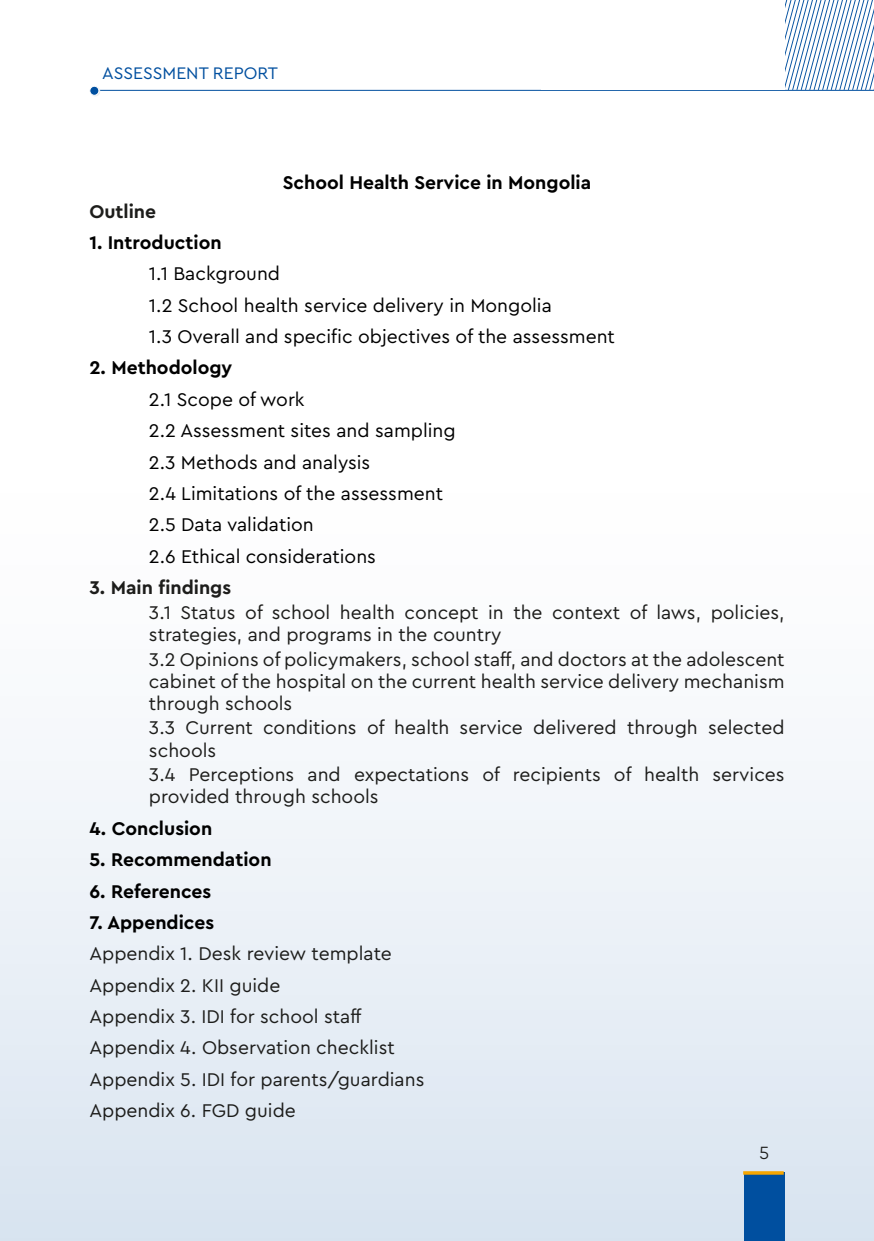
<style>
.page{position:relative;width:874px;height:1241px;background:#fff}
.page>*{position:absolute;margin:0;border:0;box-sizing:border-box;transform-origin:0 0}
.t1{font:19.25px/22.1px "Cera Pro";color:#1d1d1b}
.t2{font:19.25px "Cera Pro";color:#000}
.t3{font:700 19.25px "Cera Pro";color:#000}
.t4{font:700 19.25px "Cera Pro";color:#1d1d1b}
.t5{font:17.5px "Cera Pro";color:#004f9f}
.t6{font:17.5px "GIP";color:#1d1d1b}
</style>
<div class="page">
<div style="left:0;top:461px;width:873px;height:779px;background:linear-gradient(to bottom,#fff,#dae5f0)"></div>
<hr style="left:96px;top:90px;width:777px;height:1px;background:#004f9f">
<div style="left:91px;top:87px;width:9px;height:9px;background:#ededed;border-radius:50%"></div>
<div style="left:90px;top:86px;width:10px;height:10px;border:1px solid #ededed;border-radius:50%"></div>
<div style="left:90px;top:86px;width:9px;height:9px;background:#004f9f;border-radius:50%"></div>
<div style="left:89px;top:86px;width:10px;height:10px;border:1px solid #fff;border-radius:50%"></div>
<svg style="left:722px;top:0;width:151px;height:91px"></svg>
<div style="left:541px;top:0;width:243px;height:90px;background:#fff"></div>
<div style="left:743px;top:1172px;width:41px;height:68px;background:#004f9f"></div>
<svg style="left:742px;top:1170px;width:41px;height:4px"></svg>
<p class="t5" style="left:102px;top:62px;width:177px">ASSESSMENT REPORT</p>
<p class="t3" style="left:282px;top:170px;width:310px">School Health Service in Mongolia</p>
<p class="t4" style="left:89px;top:198px;width:68px">Outline</p>
<p class="t3" style="left:89px;top:230px;width:134px">1. Introduction</p>
<p class="t2" style="left:149px;top:261px;width:133px">1.1 Background</p>
<p class="t2" style="left:149px;top:292px;width:404px">1.2 School health service delivery in Mongolia</p>
<p class="t2" style="left:149px;top:324px;width:467px">1.3 Overall and specific objectives of the assessment</p>
<p class="t3" style="left:89px;top:355px;width:144px">2. Methodology</p>
<p class="t2" style="left:149px;top:386px;width:157px">2.1 Scope of work</p>
<p class="t2" style="left:149px;top:418px;width:308px">2.2 Assessment sites and sampling</p>
<p class="t2" style="left:149px;top:449px;width:223px">2.3 Methods and analysis</p>
<p class="t2" style="left:149px;top:480px;width:295px">2.4 Limitations of the assessment</p>
<p class="t2" style="left:149px;top:512px;width:166px">2.5 Data validation</p>
<p class="t2" style="left:149px;top:543px;width:228px">2.6 Ethical considerations</p>
<p class="t4" style="left:89px;top:574px;width:143px">3. Main findings</p>
<p class="t1" style="left:149px;top:600px;width:636px">3.1 Status of school health concept in the context of laws, policies, strategies, and programs in the country</p>
<p class="t1" style="left:149px;top:647px;width:636px;text-align:justify">3.2 Opinions of policymakers, school staff, and doctors at the adolescent cabinet of the hospital on the current health service delivery mechanism through schools</p>
<p class="t1" style="left:149px;top:716px;width:636px">3.3 Current conditions of health service delivered through selected schools</p>
<p class="t1" style="left:149px;top:762px;width:636px">3.4 Perceptions and expectations of recipients of health services provided through schools</p>
<p class="t3" style="left:89px;top:815px;width:124px">4. Conclusion</p>
<p class="t3" style="left:89px;top:846px;width:184px">5. Recommendation</p>
<p class="t3" style="left:89px;top:878px;width:123px">6. References</p>
<p class="t3" style="left:89px;top:909px;width:126px">7. Appendices</p>
<p class="t1" style="left:89px;top:941px;width:304px">Appendix 1. Desk review template</p>
<p class="t1" style="left:89px;top:973px;width:192px">Appendix 2. KII guide</p>
<p class="t1" style="left:89px;top:1004px;width:273px">Appendix 3. IDI for school staff</p>
<p class="t1" style="left:89px;top:1035px;width:307px">Appendix 4. Observation checklist</p>
<p class="t1" style="left:89px;top:1067px;width:336px">Appendix 5. IDI for parents/guardians</p>
<p class="t1" style="left:89px;top:1098px;width:208px">Appendix 6. FGD guide</p>
<p class="t6" style="left:759px;top:1141px;width:11px">5</p>
</div>
